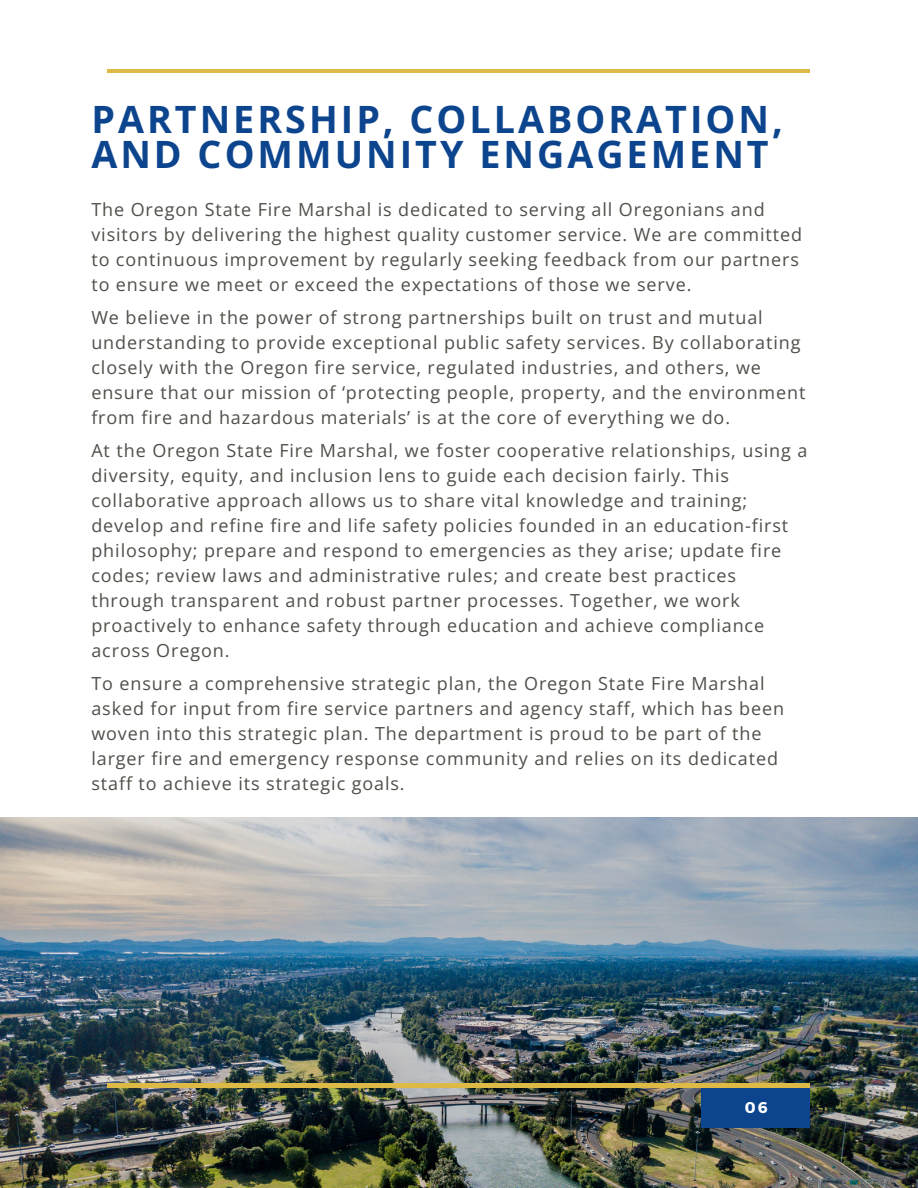
<style>
.page{position:relative;width:918px;height:1188px;background:#fff}
.page>*{position:absolute;margin:0;border:0;box-sizing:border-box;transform-origin:0 0}
.t1{font:700 37.65px/34.8px "Open Sans";letter-spacing:.08em;color:#0c458e}
.t2{font:18px/25px "Open Sans";letter-spacing:.05em;color:#4e5049}
.t3{font:700 15.6px "Montserrat";color:#fff}
</style>
<div class="page">
<hr style="left:107px;top:69px;width:703px;height:4px;background:#ddba46">
<img style="left:0;top:817px;width:918px;height:371px">
<div style="left:701px;top:1084px;width:108px;height:44px;background:#0c458e"></div>
<hr style="left:107px;top:1084px;width:703px;height:3px;background:#ddba46">
<p class="t1" style="left:91px;top:101px;width:693px">PARTNERSHIP, COLLABORATION,<br>AND COMMUNITY ENGAGEMENT</p>
<h1 class="t2" style="left:91px;top:197px;width:712px">The Oregon State Fire Marshal is dedicated to serving all Oregonians and visitors by delivering the highest quality customer service. We are committed to continuous improvement by regularly seeking feedback from our partners to ensure we meet or exceed the expectations of those we serve.</h1>
<p class="t2" style="left:91px;top:305px;width:716px">We believe in the power of strong partnerships built on trust and mutual understanding to provide exceptional public safety services. By collaborating closely with the Oregon fire service, regulated industries, and others, we ensure that our mission of ‘protecting people, property, and the environment from fire and hazardous materials’ is at the core of everything we do.</p>
<p class="t2" style="left:91px;top:438px;width:718px">At the Oregon State Fire Marshal, we foster cooperative relationships, using a diversity, equity, and inclusion lens to guide each decision fairly. This collaborative approach allows us to share vital knowledge and training; develop and refine fire and life safety policies founded in an education-first philosophy; prepare and respond to emergencies as they arise; update fire codes; review laws and administrative rules; and create best practices through transparent and robust partner processes. Together, we work proactively to enhance safety through education and achieve compliance across Oregon.</p>
<p class="t2" style="left:91px;top:671px;width:694px">To ensure a comprehensive strategic plan, the Oregon State Fire Marshal asked for input from fire service partners and agency staff, which has been woven into this strategic plan. The department is proud to be part of the larger fire and emergency response community and relies on its dedicated staff to achieve its strategic goals.</p>
<p class="t3" style="left:745px;top:1097px;width:24px">06</p>
</div>
